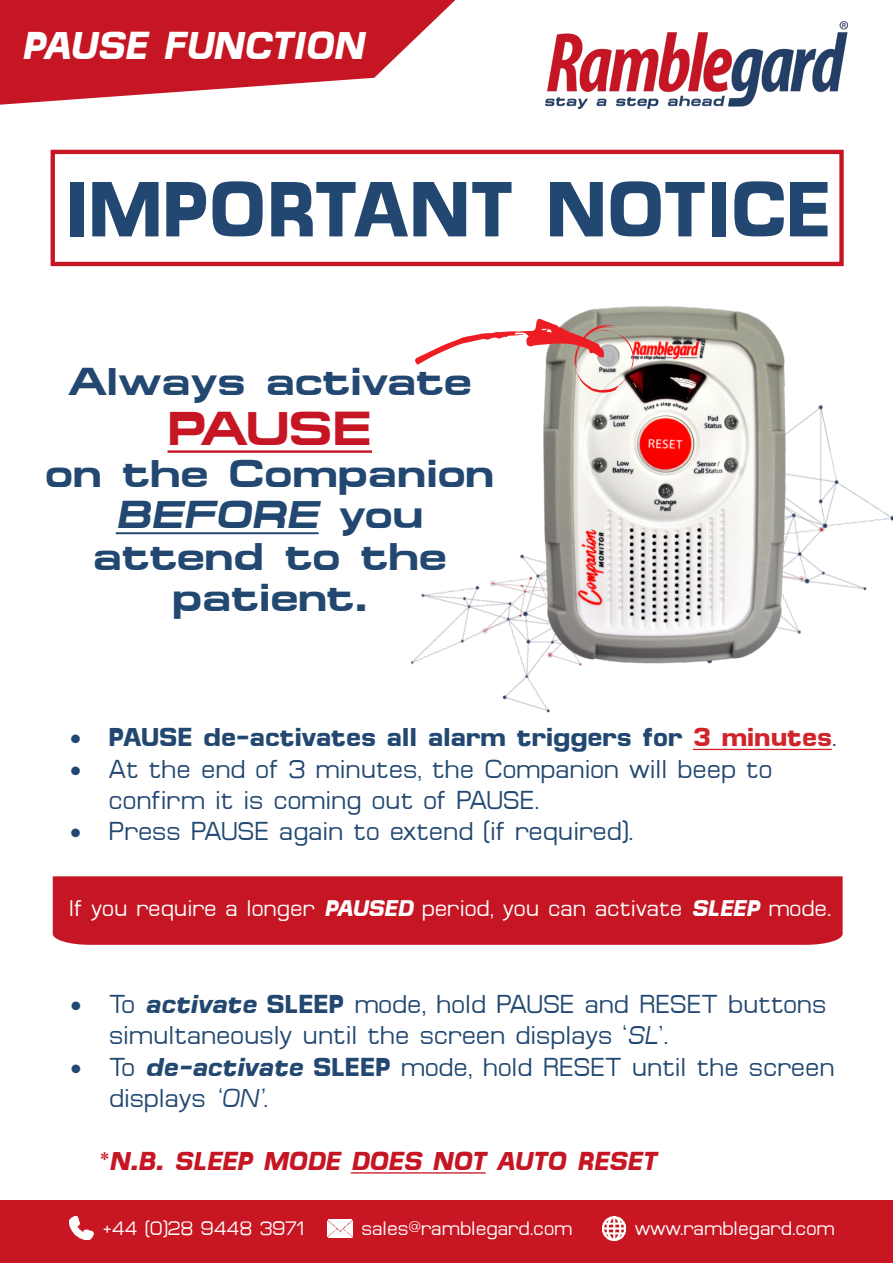
<style>
.page{position:relative;width:893px;height:1263px;background:#fff}
.page>*{position:absolute;margin:0;border:0;box-sizing:border-box;transform-origin:0 0}
.t1{font:700 78.45px "Micro FLF";color:#224871}
.t2{font:700 47.85px "Micro Extend FLF";letter-spacing:-.015em;color:#c61624}
.t3{font:700 39.15px/41.4px "Micro Extend FLF";color:#224871;text-align:center}
.t4{font:italic 700 39.15px "Micro FLF";color:#fff}
.t5{font:26.1px/31.3px "Micro FLF";color:#224871}
.t6{font:700 26.1px "Micro FLF";color:#224871}
.t7{font:italic 700 26.1px "Micro FLF";color:#c61624}
.t8{font:22.8px "Micro FLF";color:#fff}
.t9{font:19.65px "Micro FLF";color:#fff}
.s1{font-style:italic}
.s2{color:#d1232a}
.s3{font-weight:400}
.s4{font-weight:700;font-style:italic}
.s5{font-weight:700}
.s6{font-weight:400;font-style:normal}
</style>
<div class="page">
<img style="left:411px;top:405px;width:482px;height:308px">
<div style="left:53px;top:876px;width:790px;height:69px;background:#c61624"></div>
<svg style="left:0;top:0;width:455px;height:105px;fill:#c61624"></svg>
<div style="left:0;top:1200px;width:893px;height:63px;background:#c91623"></div>
<div style="left:51px;top:150px;width:793px;height:116px;background:#fff;border:4px solid #c61624"></div>
<img style="left:546px;top:21px;width:301px;height:88px">
<hr style="left:693px;top:749px;width:139px;height:1px;background:#d1232a">
<img style="left:522px;top:306px;width:278px;height:372px">
<hr style="left:167px;top:450px;width:205px;height:3px;background:#c61624">
<hr style="left:116px;top:532px;width:203px;height:2px;background:#224871">
<hr style="left:351px;top:1172px;width:135px;height:1px;background:#c61624">
<svg style="left:415px;top:318px;width:219px;height:75px"></svg>
<img style="left:70px;top:1216px;width:23px;height:23px">
<img style="left:327px;top:1220px;width:26px;height:17px">
<img style="left:602px;top:1216px;width:24px;height:25px">
<p class="t4" style="left:22px;top:24px;width:343px">PAUSE FUNCTION</p>
<p class="t1" style="left:65px;top:165px;width:768px">IMPORTANT NOTICE</p>
<p class="t3" style="left:68px;top:361px;width:405px">Always activate</p>
<p class="t2" style="left:167px;top:401px;width:206px">PAUSE</p>
<p class="t3" style="left:45px;top:452px;width:450px">on the Companion</p>
<p class="t3" style="left:93px;top:494px;width:355px"><span class="s1">BEFORE</span> you attend to the patient.</p>
<p class="t6" style="left:69px;top:722px;width:769px">• PAUSE de-activates all alarm triggers for <span class="s2">3 minutes</span><span class="s3">.</span></p>
<p class="t5" style="left:109px;top:753px;width:665px;text-indent:-39px">• At the end of 3 minutes, the Companion will beep to confirm it is coming out of PAUSE.</p>
<p class="t5" style="left:69px;top:816px;width:565px">• Press PAUSE again to extend (if required).</p>
<p class="t8" style="left:69px;top:896px;width:764px">If you require a longer <span class="s4">PAUSED</span> period, you can activate <span class="s4">SLEEP</span> mode.</p>
<p class="t5" style="left:109px;top:988px;width:719px;text-indent:-39px">• To <span class="s4">activate</span> <span class="s5">SLEEP</span> mode, hold PAUSE and RESET buttons simultaneously until the screen displays ‘<span class="s1">SL</span>’.</p>
<p class="t5" style="left:109px;top:1051px;width:727px;text-indent:-39px">• To <span class="s4">de-activate</span> <span class="s5">SLEEP</span> mode, hold RESET until the screen displays <span class="s1">‘ON’.</span></p>
<p class="t7" style="left:100px;top:1146px;width:558px"><span class="s6">*</span>N.B. SLEEP MODE DOES NOT AUTO RESET</p>
<p class="t9" style="left:103px;top:1218px;width:206px">+44 (0)28 9448 3971</p>
<p class="t9" style="left:361px;top:1218px;width:212px">sales@ramblegard.com</p>
<p class="t9" style="left:635px;top:1218px;width:201px">www.ramblegard.com</p>
</div>
